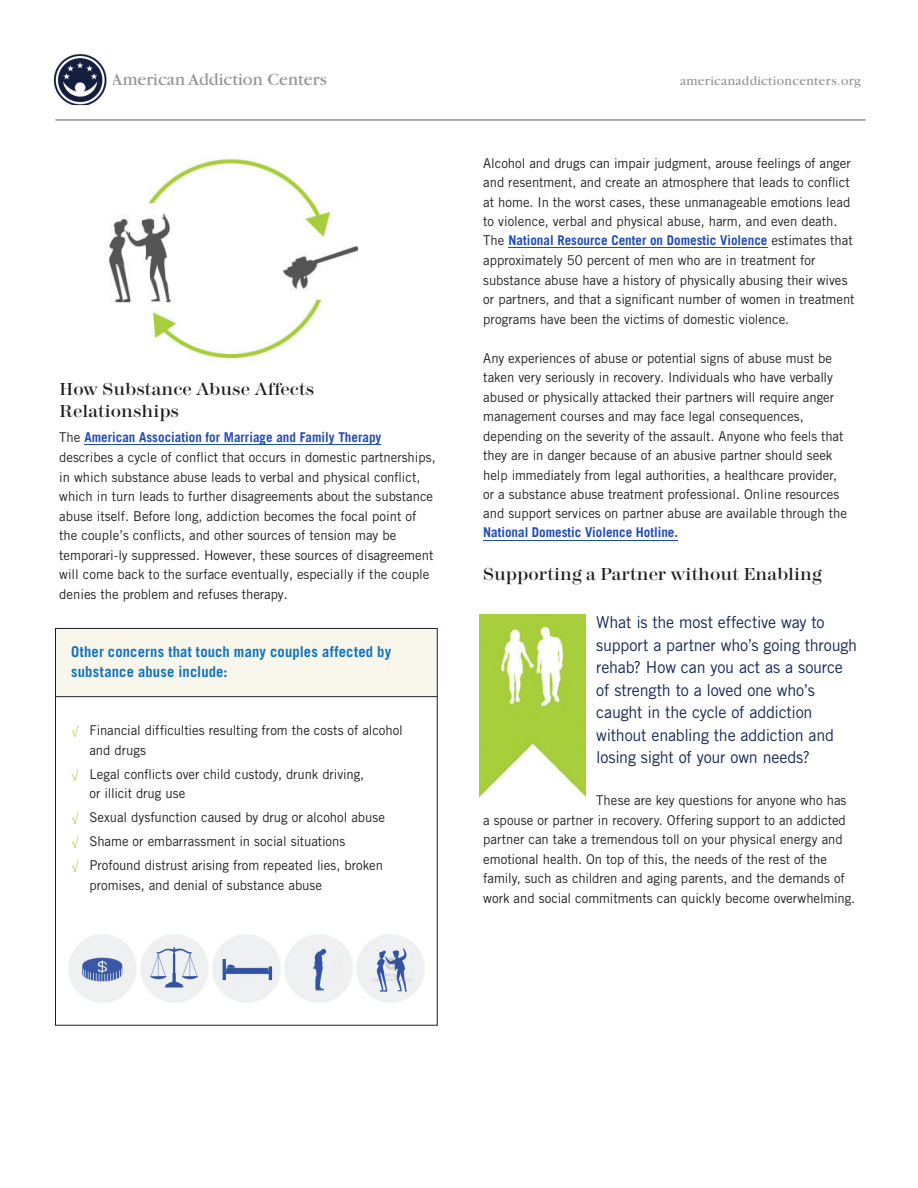
<style>
.page{position:relative;width:918px;height:1188px;background:#fff}
.page>*{position:absolute;margin:0;border:0;box-sizing:border-box;transform-origin:0 0}
.t1{font:500 18px/22.5px "Modern No 216";color:#231f20}
.t2{font:18px "Garamond";color:#939598}
.t3{font:16.5px/22.5px "Trade Gothic LT Std";letter-spacing:-.01em;color:#172756}
.t4{font:700 15px/19.5px "Trade Gothic LT Std";letter-spacing:.01em;color:#1074bc}
.t5{font:13.5px/19.4px "Trade Gothic LT Std";color:#231f20}
.t6{font:700 13.5px "Trade Gothic LT Std";color:#224db7}
.t7{font:13.5px "Garamond";letter-spacing:.025em;color:#939598}
.s1{font-weight:700;color:#224db7}
.s2{font-size:12px;color:#a7ce3a}
</style>
<div class="page">
<div style="left:56px;top:628px;width:381px;height:69px;background:#f9f6eb"></div>
<hr style="left:56px;top:120px;width:810px;height:1px;background:#58595b">
<img style="left:53px;top:54px;width:54px;height:51px">
<hr style="left:84px;top:444px;width:297px;height:1px;background:#224db7">
<hr style="left:483px;top:540px;width:195px;height:1px;background:#224db7">
<hr style="left:508px;top:247px;width:260px;height:1px;background:#224db7">
<img style="left:105px;top:157px;width:254px;height:202px">
<img style="left:68px;top:934px;width:357px;height:69px">
<div style="left:55px;top:628px;width:383px;height:398px;border:1px solid #231f20"></div>
<hr style="left:56px;top:696px;width:381px;height:1px;background:#231f20">
<img style="left:479px;top:614px;width:107px;height:183px">
<h1 class="t2" style="left:112px;top:70px;width:217px">American Addiction Centers</h1>
<p class="t7" style="left:680px;top:73px;width:182px">americanaddictioncenters.org</p>
<h1 class="t1" style="left:59px;top:378px;width:257px">How Substance Abuse Affects<br>Relationships</h1>
<p class="t5" style="left:59px;top:427px;width:378px">The <span class="s1">American Association for Marriage and Family Therapy </span>describes a cycle of conflict that occurs in domestic partnerships, in which substance abuse leads to verbal and physical conflict, which in turn leads to further disagreements about the substance abuse itself. Before long, addiction becomes the focal point of the couple’s conflicts, and other sources of tension may be temporari-ly suppressed. However, these sources of disagreement will come back to the surface eventually, especially if the couple denies the problem and refuses therapy.</p>
<p class="t4" style="left:71px;top:642px;width:321px">Other concerns that touch many couples affected by substance abuse include:</p>
<p class="t5" style="left:89px;top:721px;width:315px;text-indent:-18px"><span class="s2">√</span> Financial difficulties resulting from the costs of alcohol and drugs</p>
<p class="t5" style="left:89px;top:764px;width:276px;text-indent:-18px"><span class="s2">√</span> Legal conflicts over child custody, drunk driving, or illicit drug use</p>
<p class="t5" style="left:71px;top:805px;width:315px;line-height:24px"><span class="s2">√</span> Sexual dysfunction caused by drug or alcohol abuse <span class="s2">√</span> Shame or embarrassment in social situations<br><span class="s2">√</span> Profound distrust arising from repeated lies, broken</p>
<p class="t5" style="left:89px;top:875px;width:234px">promises, and denial of substance abuse</p>
<p class="t5" style="left:483px;top:153px;width:371px">Alcohol and drugs can impair judgment, arouse feelings of anger and resentment, and create an atmosphere that leads to conflict at home. In the worst cases, these unmanageable emotions lead to violence, verbal and physical abuse, harm, and even death.<br>The <span class="s1">National Resource Center on Domestic Violence</span> estimates that</p>
<p class="t5" style="left:483px;top:250px;width:373px">approximately 50 percent of men who are in treatment for substance abuse have a history of physically abusing their wives or partners, and that a significant number of women in treatment programs have been the victims of domestic violence.</p>
<p class="t5" style="left:483px;top:348px;width:365px">Any experiences of abuse or potential signs of abuse must be taken very seriously in recovery. Individuals who have verbally abused or physically attacked their partners will require anger management courses and may face legal consequences, depending on the severity of the assault. Anyone who feels that they are in danger because of an abusive partner should seek help immediately from legal authorities, a healthcare provider, or a substance abuse treatment professional. Online resources and support services on partner abuse are available through the</p>
<p class="t6" style="left:483px;top:524px;width:196px">National Domestic Violence Hotline.</p>
<h1 class="t1" style="left:483px;top:563px;width:340px">Supporting a Partner without Enabling</h1>
<p class="t3" style="left:596px;top:611px;width:262px">What is the most effective way to support a partner who’s going through rehab? How can you act as a source of strength to a loved one who’s caught in the cycle of addiction without enabling the addiction and losing sight of your own needs?</p>
<p class="t5" style="left:483px;top:791px;width:374px;text-indent:113px">These are key questions for anyone who has a spouse or partner in recovery. Offering support to an addicted partner can take a tremendous toll on your physical energy and emotional health. On top of this, the needs of the rest of the family, such as children and aging parents, and the demands of work and social commitments can quickly become overwhelming.</p>
</div>
